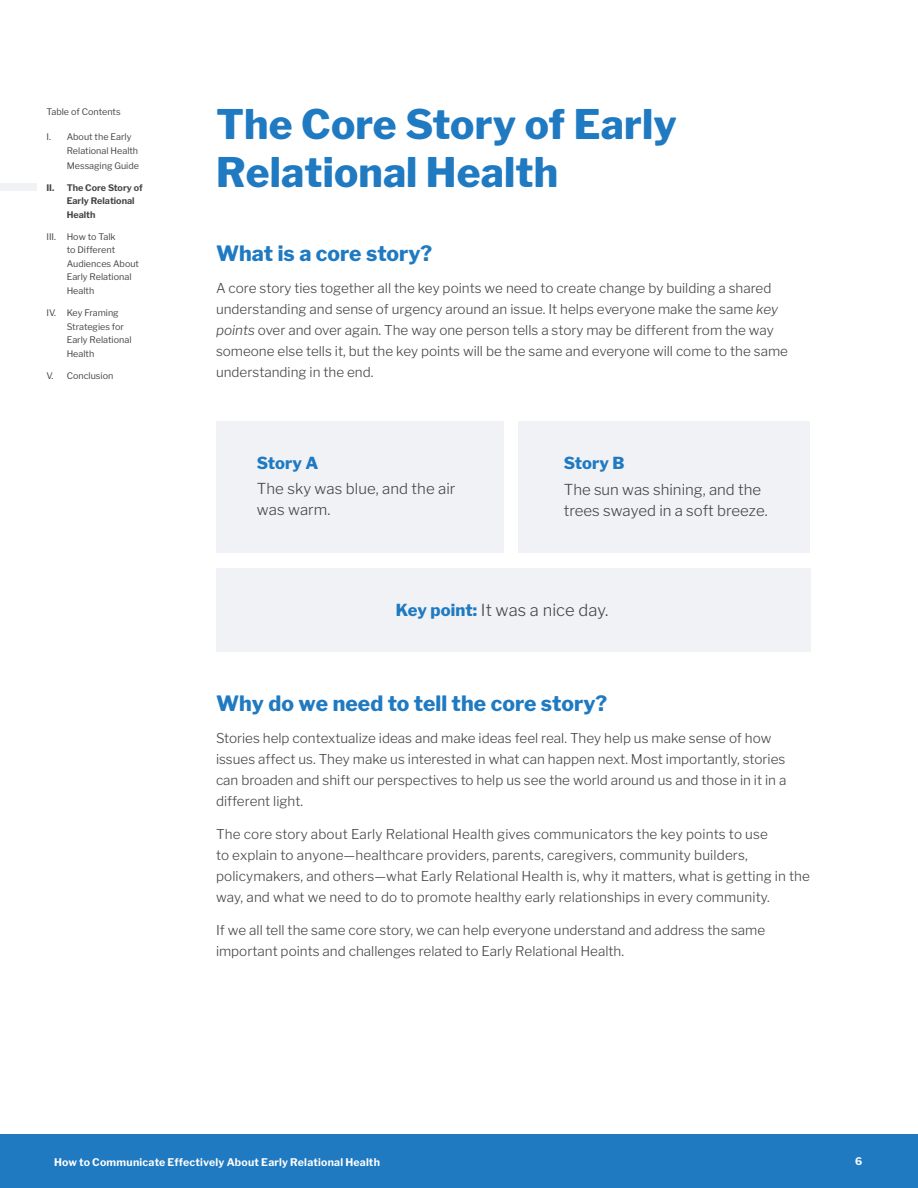
<style>
.page{position:relative;width:918px;height:1188px;background:#fff}
.page>*{position:absolute;margin:0;border:0;box-sizing:border-box;transform-origin:0 0}
.t1{font:800 40.5px/48.6px "Libre Franklin";letter-spacing:.005em;color:#1f7ac2}
.t2{font:800 21px "Libre Franklin";letter-spacing:.005em;color:#1f7ac2}
.t3{font:300 16.5px "Libre Franklin";letter-spacing:.005em;color:#454545}
.t4{font:800 16.5px "Libre Franklin";letter-spacing:-.005em;color:#1f7ac2}
.t5{font:300 15px/21px "Libre Franklin";color:#454545}
.t6{font:300 13.5px/21px "Libre Franklin";color:#454545}
.t7{font:700 10.5px "Libre Franklin";letter-spacing:.02em;color:#fff}
.t8{font:9px/13.5px "Libre Franklin";color:#454545}
.t9{font:700 9px/13.5px "Libre Franklin";color:#454545}
.s1{font-style:italic}
.s2{font-weight:800;color:#1f7ac2}
</style>
<div class="page">
<div style="left:0;top:184px;width:37px;height:7px;background:#f0f2f5"></div>
<div style="left:216px;top:568px;width:594px;height:83px;background:#f0f2f5"></div>
<div style="left:216px;top:421px;width:287px;height:132px;background:#f0f2f5"></div>
<div style="left:519px;top:421px;width:291px;height:132px;background:#f0f2f5"></div>
<div style="left:0;top:1134px;width:918px;height:54px;background:#1f7ac2"></div>
<p class="t8" style="left:46px;top:106px;width:76px">Table of Contents</p>
<h1 class="t1" style="left:216px;top:101px;width:462px">The Core Story of Early<br>Relational Health</h1>
<p class="t8" style="left:67px;top:130px;width:74px;line-height:14.4px;text-indent:-20px">I. About the Early<br>Relational Health<br>Messaging Guide</p>
<p class="t9" style="left:67px;top:181px;width:78px;text-indent:-20px">II. The Core Story of<br>Early Relational<br>Health</p>
<p class="t8" style="left:67px;top:230px;width:74px;text-indent:-20px">III. How to Talk<br>to Different<br>Audiences About<br>Early Relational<br>Health</p>
<p class="t8" style="left:67px;top:306px;width:66px;text-indent:-20px">IV. Key Framing<br>Strategies for<br>Early Relational<br>Health</p>
<p class="t8" style="left:46px;top:369px;width:68px">V. Conclusion</p>
<h2 class="t2" style="left:216px;top:244px;width:218px">What is a core story?</h2>
<p class="t6" style="left:216px;top:278px;width:574px">A core story ties together all the key points we need to create change by building a shared understanding and sense of urgency around an issue. It helps everyone make the same <span class="s1">key points</span> over and over again. The way one person tells a story may be different from the way someone else tells it, but the key points will be the same and everyone will come to the same understanding in the end.</p>
<p class="t4" style="left:257px;top:455px;width:63px">Story A</p>
<p class="t5" style="left:257px;top:478px;width:200px">The sky was blue, and the air was warm.</p>
<p class="t4" style="left:564px;top:455px;width:62px">Story B</p>
<p class="t5" style="left:564px;top:480px;width:205px">The sun was shining, and the trees swayed in a soft breeze.</p>
<p class="t3" style="left:396px;top:602px;width:214px"><span class="s2">Key point:</span> It was a nice day.</p>
<h2 class="t2" style="left:216px;top:693px;width:393px">Why do we need to tell the core story?</h2>
<p class="t6" style="left:216px;top:728px;width:572px">Stories help contextualize ideas and make ideas feel real. They help us make sense of how issues affect us. They make us interested in what can happen next. Most importantly, stories can broaden and shift our perspectives to help us see the world around us and those in it in a different light.</p>
<p class="t6" style="left:216px;top:824px;width:596px">The core story about Early Relational Health gives communicators the key points to use<br>to explain to anyone—healthcare providers, parents, caregivers, community builders, policymakers, and others—what Early Relational Health is, why it matters, what is getting in the way, and what we need to do to promote healthy early relationships in every community.</p>
<p class="t6" style="left:216px;top:920px;width:551px">If we all tell the same core story, we can help everyone understand and address the same important points and challenges related to Early Relational Health.</p>
<p class="t7" style="left:54px;top:1157px;width:327px">How to Communicate Effectively About Early Relational Health</p>
<p class="t7" style="left:855px;top:1156px;width:9px">6</p>
</div>
